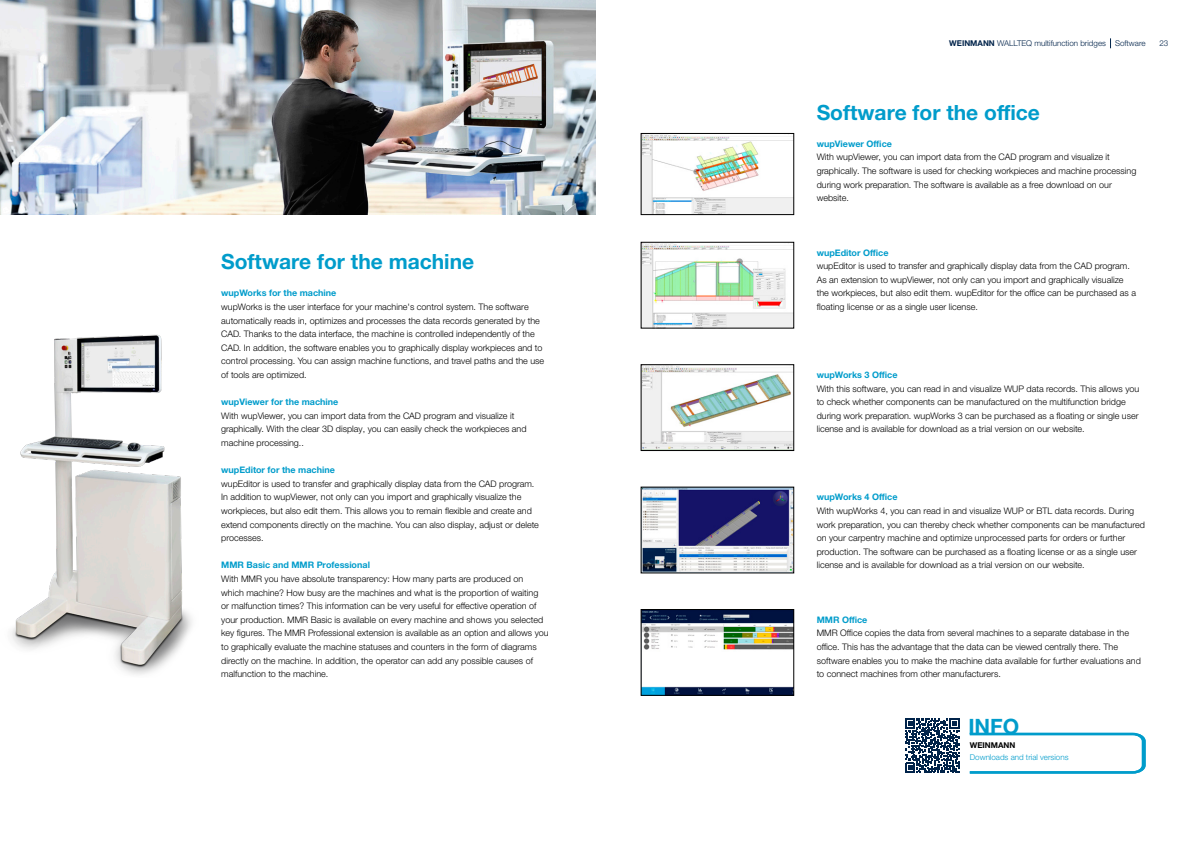
<style>
.page{position:relative;width:1191px;height:842px;background:#fff}
.page>*{position:absolute;margin:0;border:0;box-sizing:border-box;transform-origin:0 0}
.t1{font:700 21.1px "Helvetica Neue LTW1 G";color:#009ccb}
.Headline_21pt_25_2_black{font:700 21px "Helvetica Neue LTW1 G";color:#009ccb}
.Text_9pt_13_6_light_black{font:300 9px/13.6px "Helvetica Neue LTW1 G";color:#000}
.Text_9pt_13_6_light_black-2{font:700 9px "Helvetica Neue LTW1 G";color:#009ccb}
._01_Musterseiten_Rubriken_Pagina_rechts{font:300 8px "Helvetica Neue LTW1 G";color:#00234a}
.Text_Bild_8Pt_11_5pt_light_black{font:300 8px "Helvetica Neue LTW1 G";color:#009ccb}
.Text_Bild_8Pt_11_5pt_light_black-2{font:700 8px "Helvetica Neue LTW1 G";color:#000}
.s1{font-weight:700}
</style>
<div class="page">
<img style="left:643px;top:135px;width:149px;height:78px">
<div style="left:641px;top:133px;width:153px;height:82px;border:1px solid #000"></div>
<img style="left:643px;top:244px;width:149px;height:82px">
<div style="left:641px;top:242px;width:153px;height:86px;border:1px solid #000"></div>
<img style="left:643px;top:367px;width:149px;height:82px">
<div style="left:641px;top:365px;width:153px;height:86px;border:1px solid #000"></div>
<img style="left:643px;top:489px;width:149px;height:82px">
<img style="left:643px;top:611px;width:149px;height:82px">
<div style="left:641px;top:609px;width:153px;height:86px;border:1px solid #000"></div>
<img style="left:0;top:0;width:595px;height:215px">
<img style="left:11px;top:334px;width:181px;height:341px">
<svg style="left:969px;top:733px;width:176px;height:41px"></svg>
<svg style="left:905px;top:718px;width:54px;height:54px"></svg>
<p class="Headline_21pt_25_2_black" style="left:221px;top:249px;width:254px">Software for the machine</p>
<p class="Text_9pt_13_6_light_black-2" style="left:221px;top:288px;width:117px">wupWorks for the machine</p>
<p class="Text_9pt_13_6_light_black" style="left:221px;top:300px;width:324px">wupWorks is the user interface for your machine's control system. The software automatically reads in, optimizes and processes the data records generated by the CAD. Thanks to the data interface, the machine is controlled independently of the CAD. In addition, the software enables you to graphically display workpieces and to control processing. You can assign machine functions, and travel paths and the use of tools are optimized.</p>
<p class="Text_9pt_13_6_light_black-2" style="left:221px;top:396px;width:119px">wupViewer for the machine</p>
<p class="Text_9pt_13_6_light_black" style="left:221px;top:409px;width:307px">With wupViewer, you can import data from the CAD program and visualize it graphically. With the clear 3D display, you can easily check the workpieces and machine processing..</p>
<p class="Text_9pt_13_6_light_black-2" style="left:221px;top:464px;width:115px">wupEditor for the machine</p>
<p class="Text_9pt_13_6_light_black" style="left:221px;top:477px;width:319px">wupEditor is used to transfer and graphically display data from the CAD program.<br>In addition to wupViewer, not only can you import and graphically visualize the workpieces, but also edit them. This allows you to remain flexible and create and extend components directly on the machine. You can also display, adjust or delete processes.</p>
<p class="Text_9pt_13_6_light_black-2" style="left:221px;top:560px;width:150px">MMR Basic and MMR Professional</p>
<p class="Text_9pt_13_6_light_black" style="left:221px;top:572px;width:329px">With MMR you have absolute transparency: How many parts are produced on<br>which machine? How busy are the machines and what is the proportion of waiting<br>or malfunction times? This information can be very useful for effective operation of your production. MMR Basic is available on every machine and shows you selected key figures. The MMR Professional extension is available as an option and allows you to graphically evaluate the machine statuses and counters in the form of diagrams directly on the machine. In addition, the operator can add any possible causes of malfunction to the machine.</p>
<p class="_01_Musterseiten_Rubriken_Pagina_rechts" style="left:949px;top:39px;width:198px"><span class="s1">WEINMANN</span> WALLTEQ multifunction bridges Software</p>
<p class="_01_Musterseiten_Rubriken_Pagina_rechts" style="left:1159px;top:39px;width:10px">23</p>
<p class="Headline_21pt_25_2_black" style="left:816px;top:99px;width:225px">Software for the office</p>
<p class="Text_9pt_13_6_light_black-2" style="left:816px;top:138px;width:77px">wupViewer Office</p>
<p class="Text_9pt_13_6_light_black" style="left:816px;top:150px;width:321px">With wupViewer, you can import data from the CAD program and visualize it graphically. The software is used for checking workpieces and machine processing during work preparation. The software is available as a free download on our website.</p>
<p class="Text_9pt_13_6_light_black-2" style="left:816px;top:247px;width:73px">wupEditor Office</p>
<p class="Text_9pt_13_6_light_black" style="left:816px;top:259px;width:321px">wupEditor is used to transfer and graphically display data from the CAD program.<br>As an extension to wupViewer, not only can you import and graphically visualize the workpieces, but also edit them. wupEditor for the office can be purchased as a floating license or as a single user license.</p>
<p class="Text_9pt_13_6_light_black-2" style="left:816px;top:369px;width:82px">wupWorks 3 Office</p>
<p class="Text_9pt_13_6_light_black" style="left:816px;top:382px;width:324px">With this software, you can read in and visualize WUP data records. This allows you to check whether components can be manufactured on the multifunction bridge during work preparation. wupWorks 3 can be purchased as a floating or single user license and is available for download as a trial version on our website.</p>
<p class="Text_9pt_13_6_light_black-2" style="left:816px;top:492px;width:82px">wupWorks 4 Office</p>
<p class="Text_9pt_13_6_light_black" style="left:816px;top:504px;width:330px">With wupWorks 4, you can read in and visualize WUP or BTL data records. During work preparation, you can thereby check whether components can be manufactured on your carpentry machine and optimize unprocessed parts for orders or further production. The software can be purchased as a floating license or as a single user license and is available for download as a trial version on our website.</p>
<p class="Text_9pt_13_6_light_black-2" style="left:816px;top:614px;width:52px">MMR Office</p>
<p class="Text_9pt_13_6_light_black" style="left:816px;top:626px;width:326px">MMR Office copies the data from several machines to a separate database in the office. This has the advantage that the data can be viewed centrally there. The software enables you to make the machine data available for further evaluations and to connect machines from other manufacturers.</p>
<h1 class="t1" style="left:968px;top:713px;width:52px">INFO</h1>
<p class="Text_Bild_8Pt_11_5pt_light_black-2" style="left:969px;top:740px;width:47px">WEINMANN</p>
<p class="Text_Bild_8Pt_11_5pt_light_black" style="left:969px;top:752px;width:100px">Downloads and trial versions</p>
</div>
